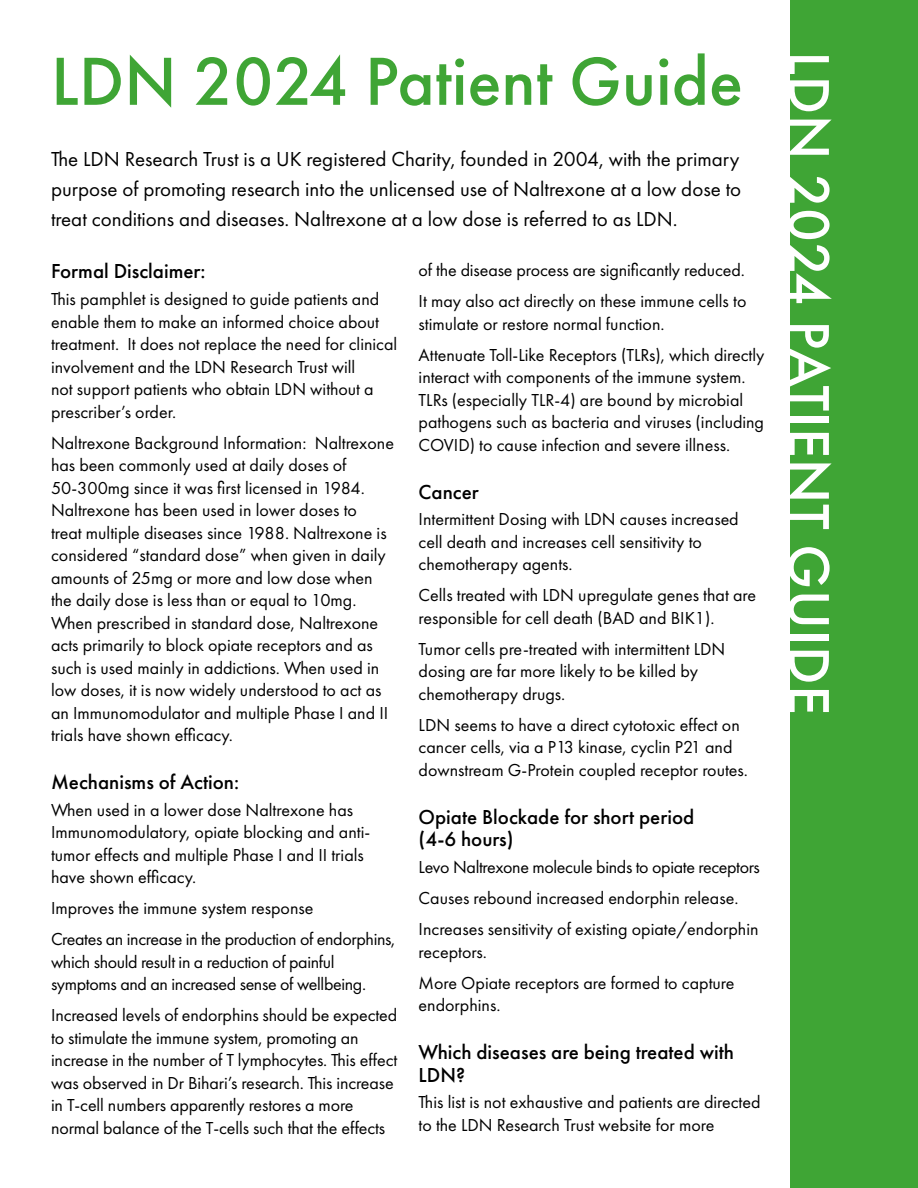
<style>
.page{position:relative;width:918px;height:1188px;background:#fff}
.page>*{position:absolute;margin:0;border:0;box-sizing:border-box;transform-origin:0 0}
.t1{font:500 70.5px "Futura PT";color:#3fa535}
.t2{font:500 60px "Futura PT";letter-spacing:.01em;color:#fff}
.t3{font:21px/30px "Futura PT";color:#000;text-align:justify}
.t4{font:500 21px/22.5px "Futura PT";color:#000}
.t5{font:18px/22.5px "Futura PT";color:#000}
.t6{font:18px/31px "Futura PT";letter-spacing:-.02em;color:#000}
</style>
<div class="page">
<div style="left:790px;top:0;width:128px;height:1188px;background:#3fa535"></div>
<h1 class="t1" style="left:51px;top:39px;width:693px">LDN 2024 Patient Guide</h1>
<p class="t3" style="left:51px;top:144px;width:692px">The LDN Research Trust is a UK registered Charity, founded in 2004, with the primary purpose of promoting research into the unlicensed use of Naltrexone at a low dose to treat conditions and diseases. Naltrexone at a low dose is referred to as LDN.</p>
<p class="t4" style="left:51px;top:260px;width:156px">Formal Disclaimer:</p>
<p class="t5" style="left:51px;top:288px;width:348px">This pamphlet is designed to guide patients and enable them to make an informed choice about treatment. It does not replace the need for clinical involvement and the LDN Research Trust will<br>not support patients who obtain LDN without a prescriber’s order.</p>
<p class="t5" style="left:51px;top:431px;width:344px">Naltrexone Background Information: Naltrexone has been commonly used at daily doses of 50-300mg since it was first licensed in 1984.<br>Naltrexone has been used in lower doses to<br>treat multiple diseases since 1988. Naltrexone is considered “standard dose” when given in daily amounts of 25mg or more and low dose when the daily dose is less than or equal to 10mg.<br>When prescribed in standard dose, Naltrexone acts primarily to block opiate receptors and as such is used mainly in addictions. When used in low doses, it is now widely understood to act as an Immunomodulator and multiple Phase I and II trials have shown efficacy.</p>
<p class="t4" style="left:51px;top:771px;width:190px">Mechanisms of Action:</p>
<p class="t5" style="left:51px;top:799px;width:321px">When used in a lower dose Naltrexone has Immunomodulatory, opiate blocking and anti&shy;tumor effects and multiple Phase I and II trials have shown efficacy.</p>
<p class="t6" style="left:51px;top:893px;width:346px">Improves the immune system response<br>Creates an increase in the production of endorphins,</p>
<p class="t6" style="left:51px;top:951px;width:317px;line-height:22.5px">which should result in a reduction of painful symptoms and an increased sense of wellbeing.</p>
<p class="t5" style="left:51px;top:1004px;width:348px">Increased levels of endorphins should be expected to stimulate the immune system, promoting an increase in the number of T lymphocytes. This effect was observed in Dr Bihari’s research. This increase in T-cell numbers apparently restores a more normal balance of the T-cells such that the effects</p>
<p class="t5" style="left:419px;top:254px;width:329px;line-height:31px">of the disease process are significantly reduced.<br>It may also act directly on these immune cells to</p>
<p class="t5" style="left:419px;top:308px;width:347px;line-height:31px">stimulate or restore normal function.<br>Attenuate Toll-Like Receptors (TLRs), which directly</p>
<p class="t5" style="left:419px;top:366px;width:347px">interact with components of the immune system.<br>TLRs (especially TLR-4) are bound by microbial pathogens such as bacteria and viruses (including COVID) to cause infection and severe illness.</p>
<p class="t4" style="left:419px;top:480px;width:62px">Cancer</p>
<p class="t5" style="left:419px;top:508px;width:322px">Intermittent Dosing with LDN causes increased cell death and increases cell sensitivity to chemotherapy agents.</p>
<p class="t5" style="left:419px;top:584px;width:339px">Cells treated with LDN upregulate genes that are responsible for cell death (BAD and BIK1).</p>
<p class="t5" style="left:419px;top:638px;width:308px">Tumor cells pre-treated with intermittent LDN dosing are far more likely to be killed by chemotherapy drugs.</p>
<p class="t5" style="left:419px;top:714px;width:331px">LDN seems to have a direct cytotoxic effect on cancer cells, via a P13 kinase, cyclin P21 and downstream G-Protein coupled receptor routes.</p>
<p class="t4" style="left:419px;top:806px;width:277px">Opiate Blockade for short period (4-6 hours)</p>
<p class="t5" style="left:419px;top:852px;width:343px;line-height:31px">Levo Naltrexone molecule binds to opiate receptors<br>Causes rebound increased endorphin release.<br>Increases sensitivity of existing opiate/endorphin</p>
<p class="t5" style="left:419px;top:936px;width:317px;line-height:31px">receptors.<br>More Opiate receptors are formed to capture</p>
<p class="t5" style="left:419px;top:994px;width:83px">endorphins.</p>
<p class="t4" style="left:419px;top:1041px;width:317px">Which diseases are being treated with<br>LDN?</p>
<p class="t5" style="left:419px;top:1091px;width:344px">This list is not exhaustive and patients are directed to the LDN Research Trust website for more</p>
<h2 class="t2" style="left:845px;top:51px;width:665px;rotate:90deg">LDN 2024 PATIENT GUIDE</h2>
</div>
